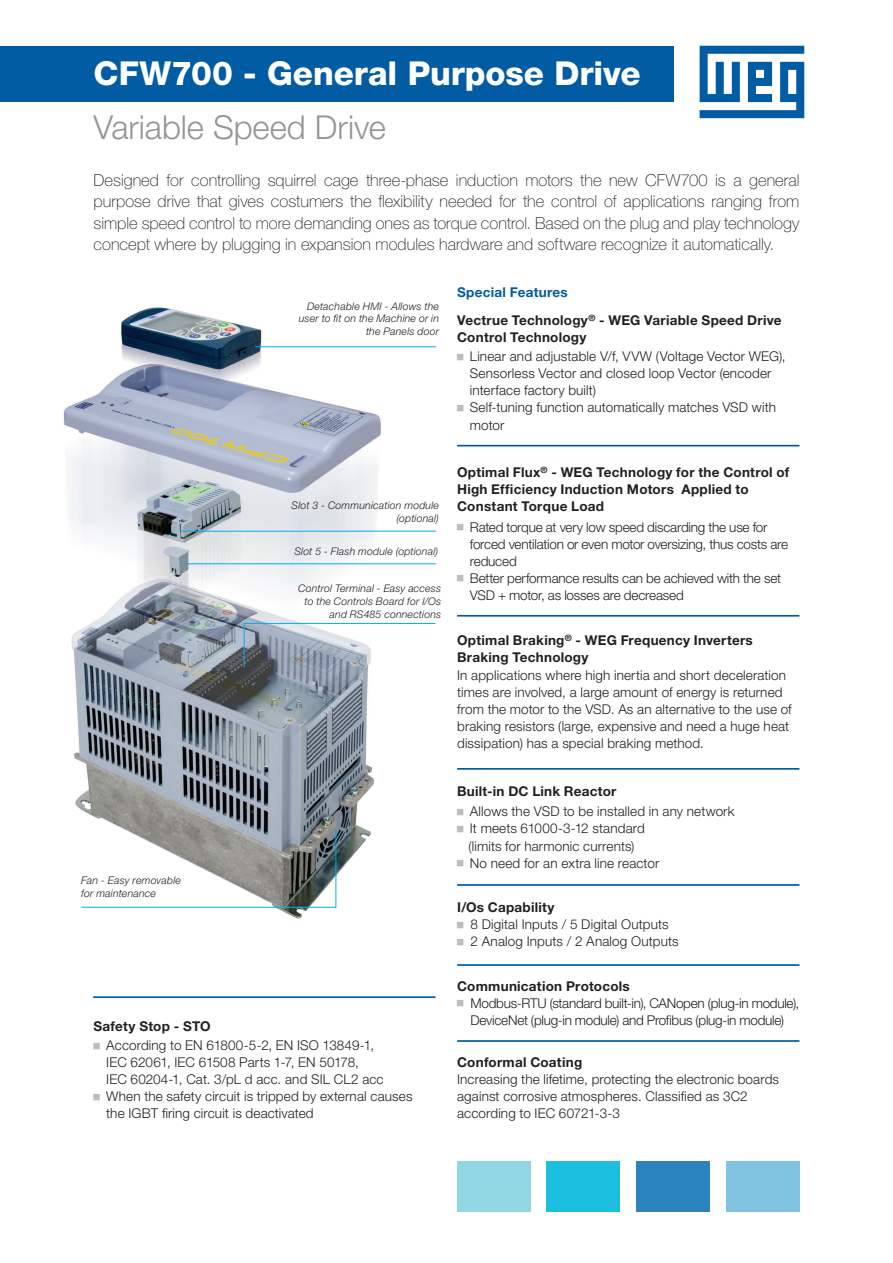
<style>
.page{position:relative;width:893px;height:1263px;background:#fff}
.page>*{position:absolute;margin:0;border:0;box-sizing:border-box;transform-origin:0 0}
.t1{font:800 33px "Helvetica Neue LT Pro";color:#fff}
.t2{font:300 33px "Helvetica Neue LT Pro";color:#939598}
.t3{font:100 16.5px/21.3px "Helvetica Neue LT Pro";color:#231f20;text-align:justify}
.t4{font:300 13.5px/17px "Helvetica Neue LT Pro";letter-spacing:.01em;color:#231f20}
.t5{font:700 13.5px/17px "Helvetica Neue LT Pro";letter-spacing:.02em;color:#231f20}
.t6{font:300 13.5px/17px "Helvetica Neue LT Pro";letter-spacing:-.015em;color:#231f20}
.t7{font:300 13.5px/17px "Helvetica Neue LT Pro";letter-spacing:-.02em;color:#231f20}
.t8{font:italic 300 10.5px/12.8px "Helvetica Neue LT Pro";letter-spacing:.015em;color:#231f20;text-align:right}
.s1{color:#015ca3}
</style>
<div class="page">
<div style="left:0;top:47px;width:673px;height:55px;background:#015ca3"></div>
<svg style="left:700px;top:46px;width:104px;height:72px"></svg>
<img style="left:63px;top:307px;width:354px;height:612px">
<hr style="left:183px;top:563px;width:253px;height:1px;background:#00aeef">
<svg style="left:243px;top:623px;width:193px;height:45px"></svg>
<svg style="left:81px;top:828px;width:256px;height:80px"></svg>
<hr style="left:181px;top:531px;width:255px;height:1px;background:#00aeef">
<hr style="left:255px;top:346px;width:181px;height:1px;background:#00aeef">
<div style="left:457px;top:1161px;width:73px;height:51px;background:#91d6e3"></div>
<div style="left:547px;top:1161px;width:73px;height:51px;background:#1cbfdf"></div>
<div style="left:636px;top:1161px;width:73px;height:51px;background:#2a83be"></div>
<div style="left:726px;top:1161px;width:73px;height:51px;background:#81c4e2"></div>
<hr style="left:457px;top:445px;width:342px;height:1px;background:#015ca3">
<hr style="left:457px;top:964px;width:342px;height:2px;background:#015ca3">
<hr style="left:457px;top:884px;width:342px;height:2px;background:#015ca3">
<hr style="left:457px;top:768px;width:342px;height:2px;background:#015ca3">
<hr style="left:93px;top:996px;width:342px;height:2px;background:#015ca3">
<hr style="left:457px;top:1040px;width:342px;height:2px;background:#015ca3">
<hr style="left:457px;top:615px;width:342px;height:2px;background:#015ca3">
<h1 class="t1" style="left:94px;top:54px;width:548px">CFW700 - General Purpose Drive</h1>
<h1 class="t2" style="left:94px;top:107px;width:294px">Variable Speed Drive</h1>
<p class="t3" style="left:94px;top:169px;width:707px">Designed for controlling squirrel cage three-phase induction motors the new CFW700 is a general purpose drive that gives costumers the flexibility needed for the control of applications ranging from simple speed control to more demanding ones as torque control. Based on the plug and play technology concept where by plugging in expansion modules hardware and software recognize it automatically.</p>
<p class="t8" style="left:299px;top:299px;width:142px">Detachable HMI - Allows the user to fit on the Machine or in the Panels door</p>
<p class="t8" style="left:292px;top:499px;width:149px">Slot 3 - Communication module (optional)</p>
<p class="t8" style="left:294px;top:545px;width:145px">Slot 5 - Flash module (optional)</p>
<p class="t8" style="left:81px;top:874px;width:101px;text-align:left">Fan - Easy removable for maintenance</p>
<p class="t8" style="left:298px;top:582px;width:144px">Control Terminal - Easy access to the Controls Board for I/Os and RS485 connections</p>
<p class="t5" style="left:94px;top:1018px;width:119px">Safety Stop - STO</p>
<p class="t4" style="left:106px;top:1037px;width:308px">According to EN 61800-5-2, EN ISO 13849-1,<br>IEC 62061, IEC 61508 Parts 1-7, EN 50178,<br>IEC 60204-1, Cat. 3/pL d acc. and SIL CL2 acc When the safety circuit is tripped by external causes the IGBT firing circuit is deactivated</p>
<p class="t5" style="left:457px;top:277px;width:326px;line-height:28px"><span class="s1">Special Features<br></span>Vectrue Technology<sup>®</sup> - WEG Variable Speed Drive</p>
<p class="t5" style="left:457px;top:328px;width:131px">Control Technology</p>
<p class="t4" style="left:470px;top:348px;width:317px">Linear and adjustable V/f, VVW (Voltage Vector WEG), Sensorless Vector and closed loop Vector (encoder interface factory built)<br>Self-tuning function automatically matches VSD with motor</p>
<p class="t5" style="left:457px;top:463px;width:334px">Optimal Flux<sup>®</sup> - WEG Technology for the Control of<br>High Efficiency Induction Motors Applied to<br>Constant Torque Load</p>
<p class="t6" style="left:470px;top:518px;width:320px">Rated torque at very low speed discarding the use for forced ventilation or even motor oversizing, thus costs are reduced<br>Better performance results can be achieved with the set VSD + motor, as losses are decreased</p>
<p class="t5" style="left:457px;top:632px;width:297px">Optimal Braking<sup>®</sup> - WEG Frequency Inverters<br>Braking Technology</p>
<p class="t4" style="left:457px;top:667px;width:336px">In applications where high inertia and short deceleration times are involved, a large amount of energy is returned from the motor to the VSD. As an alternative to the use of braking resistors (large, expensive and need a huge heat dissipation) has a special braking method.</p>
<p class="t5" style="left:457px;top:783px;width:161px">Built-in DC Link Reactor</p>
<p class="t4" style="left:468px;top:803px;width:268px">Allows the VSD to be installed in any network It meets 61000-3-12 standard<br>(limits for harmonic currents)<br>No need for an extra line reactor</p>
<p class="t5" style="left:457px;top:898px;width:99px">I/Os Capability</p>
<p class="t4" style="left:471px;top:915px;width:209px">8 Digital Inputs / 5 Digital Outputs<br>2 Analog Inputs / 2 Analog Outputs</p>
<p class="t5" style="left:457px;top:977px;width:174px">Communication Protocols</p>
<p class="t7" style="left:471px;top:994px;width:330px">Modbus-RTU (standard built-in), CANopen (plug-in module),<br>DeviceNet (plug-in module) and Profibus (plug-in module)</p>
<p class="t5" style="left:457px;top:1054px;width:127px">Conformal Coating</p>
<p class="t4" style="left:457px;top:1071px;width:323px">Increasing the lifetime, protecting the electronic boards against corrosive atmospheres. Classified as 3C2 according to IEC 60721-3-3</p>
</div>
